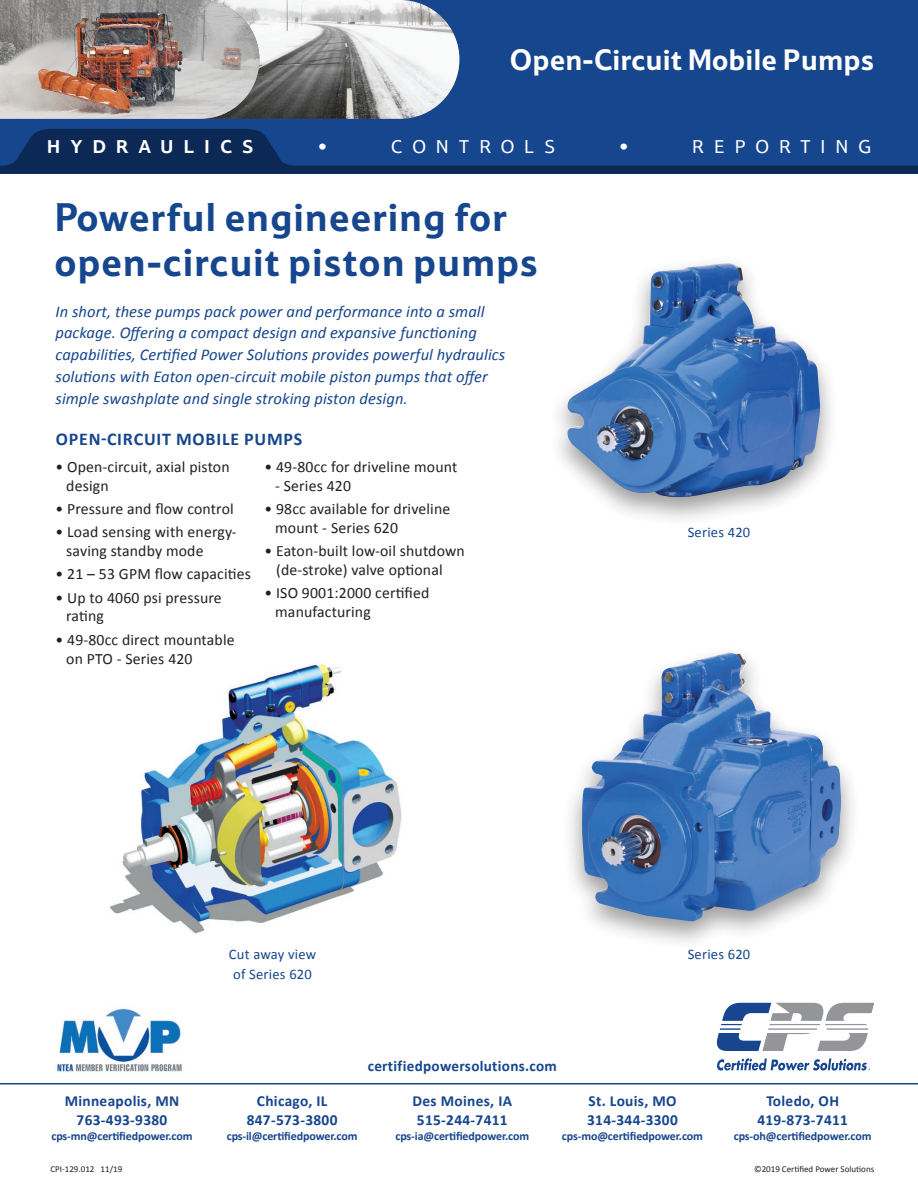
<style>
.page{position:relative;width:918px;height:1188px;background:#fff}
.page>*{position:absolute;margin:0;border:0;box-sizing:border-box;transform-origin:0 0}
.t1{font:700 40.5px/45px "Tesco";letter-spacing:.015em;color:#16468d}
.t2{font:700 30px "Tesco";color:#fff}
.t3{font:18.75px "Tesco";letter-spacing:.495em;color:#fff}
.t4{font:700 18.75px "Tesco";letter-spacing:.52em;color:#fff}
.t5{font:700 18px "Calibri";letter-spacing:.045em;color:#16468d}
.t6{font:italic 16.5px/21.8px "Calibri";letter-spacing:.005em;color:#16468d}
.t7{font:15.75px/18.9px "Calibri";letter-spacing:.01em;color:#231f20}
.t8{font:700 15.3px/19.2px "Calibri";letter-spacing:.02em;color:#16468d;text-align:center}
.t9{font:700 15.15px "Calibri";letter-spacing:.02em;color:#16468d}
.t10{font:14.55px "Calibri";letter-spacing:.015em;color:#16468d}
.t11{font:700 12px "Calibri";letter-spacing:-.01em;color:#16468d}
.t12{font:9px "Calibri";color:#231f20}
</style>
<div class="page">
<div style="left:549px;top:254px;width:290px;height:274px;background:#231f20;opacity:.44"></div>
<img style="left:566px;top:263px;width:254px;height:235px">
<img style="left:109px;top:663px;width:293px;height:271px">
<div style="left:0;top:113px;width:918px;height:61px;background:#16468d"></div>
<svg style="left:0;top:129px;width:918px;height:45px"></svg>
<div style="left:387px;top:0;width:531px;height:119px;background:#16468d"></div>
<svg style="left:259px;top:0;width:200px;height:119px"></svg>
<img style="left:0;top:0;width:259px;height:119px">
<div style="left:562px;top:645px;width:299px;height:306px;background:#231f20;opacity:.44"></div>
<img style="left:581px;top:653px;width:260px;height:269px">
<hr style="left:0;top:1083px;width:918px;height:1px;background:#16468d">
<img style="left:57px;top:1008px;width:125px;height:64px">
<svg style="left:717px;top:1003px;width:157px;height:48px"></svg>
<svg style="left:717px;top:1058px;width:153px;height:13px"></svg>
<h2 class="t2" style="left:509px;top:42px;width:367px">Open-Circuit Mobile Pumps</h2>
<p class="t4" style="left:47px;top:135px;width:209px">HYDRAULICS</p>
<p class="t3" style="left:318px;top:136px;width:11px">•</p>
<p class="t3" style="left:391px;top:136px;width:166px">CONTROLS</p>
<p class="t3" style="left:619px;top:136px;width:11px">•</p>
<p class="t3" style="left:692px;top:136px;width:181px">REPORTING</p>
<h1 class="t1" style="left:54px;top:194px;width:486px">Powerful engineering for open-circuit piston pumps</h1>
<p class="t6" style="left:56px;top:300px;width:451px">In short, these pumps pack power and performance into a small package. Offering a compact design and expansive functioning capabilities, Certified Power Solutions provides powerful hydraulics solutions with Eaton open-circuit mobile piston pumps that offer simple swashplate and single stroking piston design.</p>
<p class="t5" style="left:56px;top:427px;width:248px">OPEN-CIRCUIT MOBILE PUMPS</p>
<p class="t7" style="left:66px;top:457px;width:165px;text-indent:-11px">• Open-circuit, axial piston design</p>
<p class="t7" style="left:56px;top:499px;width:180px">• Pressure and flow control</p>
<p class="t7" style="left:66px;top:522px;width:172px;text-indent:-11px">• Load sensing with energy&shy;saving standby mode</p>
<p class="t7" style="left:56px;top:564px;width:197px">• 21 – 53 GPM flow capacities</p>
<p class="t7" style="left:66px;top:587px;width:157px;text-indent:-11px">• Up to 4060 psi pressure rating</p>
<p class="t7" style="left:66px;top:630px;width:170px;text-indent:-11px">• 49-80cc direct mountable on PTO - Series 420</p>
<p class="t7" style="left:264px;top:457px;width:194px">• 49-80cc for driveline mount</p>
<p class="t7" style="left:275px;top:476px;width:77px">- Series 420</p>
<p class="t7" style="left:275px;top:499px;width:177px;text-indent:-11px">• 98cc available for driveline mount - Series 620</p>
<p class="t7" style="left:276px;top:541px;width:190px;text-indent:-12px">• Eaton-built low-oil shutdown (de-stroke) valve optional</p>
<p class="t7" style="left:275px;top:583px;width:156px;text-indent:-11px">• ISO 9001:2000 certified manufacturing</p>
<p class="t10" style="left:688px;top:523px;width:64px">Series 420</p>
<p class="t10" style="left:229px;top:944px;width:89px">Cut away view</p>
<p class="t10" style="left:688px;top:944px;width:64px">Series 620</p>
<p class="t10" style="left:233px;top:964px;width:80px">of Series 620</p>
<p class="t8" style="left:65px;top:1091px;width:116px">Minneapolis, MN<br>763-493-9380</p>
<p class="t11" style="left:51px;top:1128px;width:142px">cps-mn@certifiedpower.com</p>
<p class="t8" style="left:247px;top:1091px;width:92px">Chicago, IL<br>847-573-3800</p>
<p class="t11" style="left:227px;top:1128px;width:132px">cps-il@certifiedpower.com</p>
<p class="t9" style="left:368px;top:1055px;width:191px">certifiedpowersolutions.com</p>
<p class="t8" style="left:413px;top:1091px;width:101px;text-align:left">Des Moines, IA<br>515-244-7411</p>
<p class="t11" style="left:395px;top:1128px;width:135px">cps-ia@certifiedpower.com</p>
<p class="t8" style="left:587px;top:1091px;width:92px;text-align:left">St. Louis, MO<br>314-344-3300</p>
<p class="t11" style="left:562px;top:1128px;width:143px">cps-mo@certifiedpower.com</p>
<p class="t8" style="left:757px;top:1091px;width:92px">Toledo, OH<br>419-873-7411</p>
<p class="t11" style="left:734px;top:1128px;width:139px">cps-oh@certifiedpower.com</p>
<p class="t12" style="left:50px;top:1163px;width:73px">CPI-129.012 11/19</p>
<p class="t12" style="left:754px;top:1163px;width:122px">©2019 Certified Power Solutions</p>
</div>
